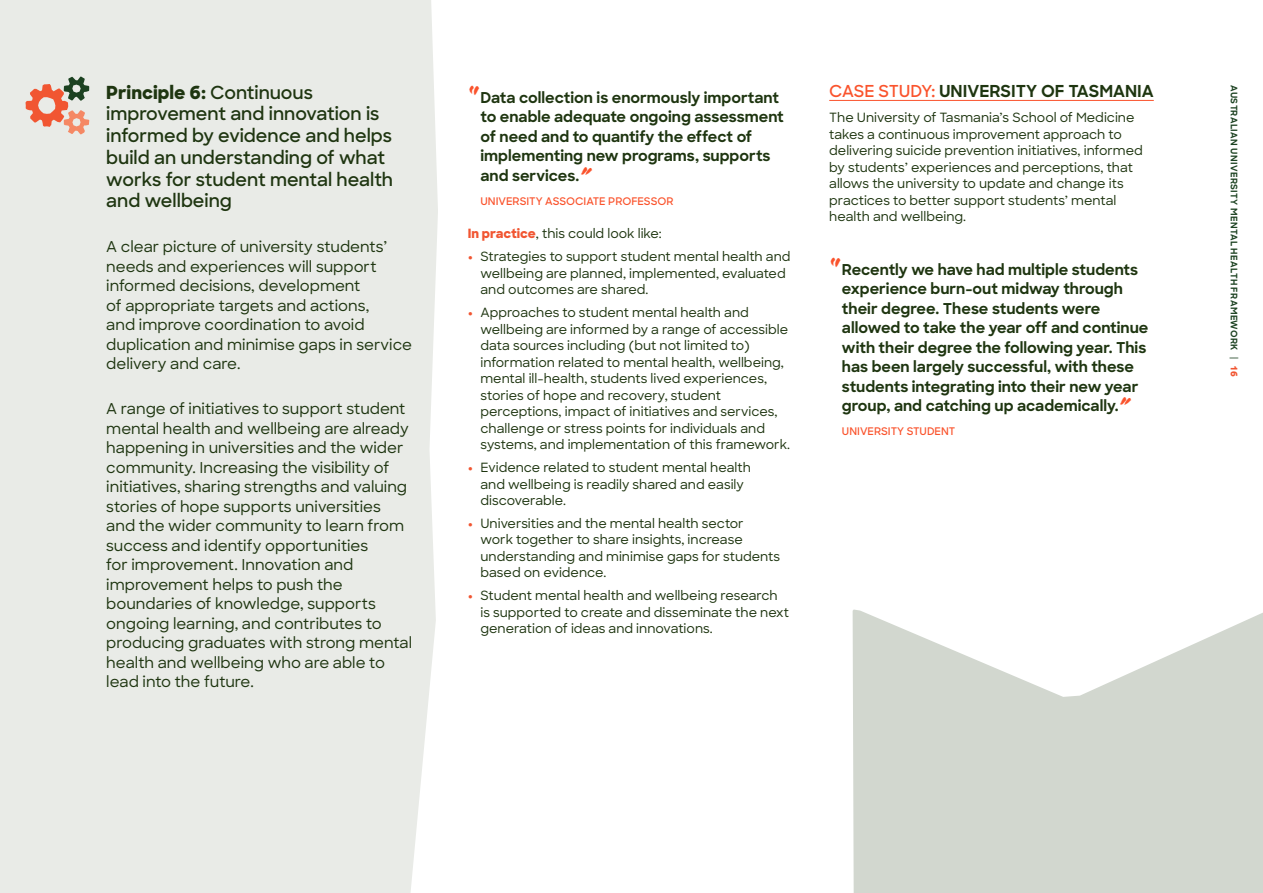
<style>
.page{position:relative;width:1263px;height:893px;background:#fff}
.page>*{position:absolute;margin:0;border:0;box-sizing:border-box;transform-origin:0 0}
.t1{font:600 18px/21.8px "Sharp Sans";color:#1e3510}
.t2{font:700 16.5px "Sharp Sans";color:#1e3510}
.t3{font:500 15px/19.5px "Sharp Sans";color:#1e3510}
.t4{font:700 15px/19.5px "Sharp Sans";color:#1e3510}
.t5{font:500 12.75px/16.5px "Sharp Sans";color:#1e3510}
.t6{font:600 10.5px "Sharp Sans";color:#fa532c}
.t7{font:700 9px "Sharp Sans";letter-spacing:.04em;color:#1c4221}
.s1{font-weight:800}
.s2{font-family:"Flood Std";font-weight:400;font-size:27px;color:#fa532c}
.s3{font-weight:800;color:#f15632}
.s4{font-weight:600;color:#fa532c}
.s5{font-weight:500}
</style>
<div class="page">
<div style="left:0;top:0;width:438px;height:893px;background:#e9ebe7"></div>
<hr style="left:829px;top:100px;width:325px;height:1px;background:#fa532c">
<svg style="left:853px;top:609px;width:410px;height:284px;fill:#d2d7cf"></svg>
<svg style="left:26px;top:77px;width:63px;height:57px;background:#d9ab99"></svg>
<h1 class="t1" style="left:106px;top:80px;width:288px"><span class="s1">Principle 6:</span> Continuous improvement and innovation is informed by evidence and helps build an understanding of what works for student mental health and wellbeing</h1>
<p class="t3" style="left:106px;top:236px;width:307px">A clear picture of university students’ needs and experiences will support informed decisions, development<br>of appropriate targets and actions,<br>and improve coordination to avoid duplication and minimise gaps in service delivery and care.</p>
<p class="t3" style="left:106px;top:398px;width:307px">A range of initiatives to support student mental health and wellbeing are already happening in universities and the wider community. Increasing the visibility of initiatives, sharing strengths and valuing stories of hope supports universities and the wider community to learn from success and identify opportunities<br>for improvement. Innovation and improvement helps to push the boundaries of knowledge, supports ongoing learning, and contributes to producing graduates with strong mental health and wellbeing who are able to lead into the future.</p>
<p class="t4" style="left:480px;top:87px;width:305px;text-indent:-13px"><span class="s2">“</span> Data collection is enormously important to enable adequate ongoing assessment of need and to quantify the effect of implementing new programs, supports and services.<span class="s2">”</span></p>
<p class="t6" style="left:480px;top:193px;width:194px">UNIVERSITY ASSOCIATE PROFESSOR</p>
<p class="t5" style="left:468px;top:225px;width:195px"><span class="s3">In practice</span>, this could look like:</p>
<p class="t5" style="left:480px;top:248px;width:311px;text-indent:-13px"><span class="s3">•</span> Strategies to support student mental health and wellbeing are planned, implemented, evaluated and outcomes are shared.</p>
<p class="t5" style="left:480px;top:304px;width:311px;text-indent:-13px"><span class="s3">•</span> Approaches to student mental health and wellbeing are informed by a range of accessible data sources including (but not limited to) information related to mental health, wellbeing, mental ill-health, students lived experiences, stories of hope and recovery, student perceptions, impact of initiatives and services, challenge or stress points for individuals and systems, and implementation of this framework.</p>
<p class="t5" style="left:480px;top:459px;width:272px;text-indent:-13px"><span class="s3">•</span> Evidence related to student mental health and wellbeing is readily shared and easily discoverable.</p>
<p class="t5" style="left:480px;top:514px;width:301px;text-indent:-13px"><span class="s3">•</span> Universities and the mental health sector<br>work together to share insights, increase understanding and minimise gaps for students based on evidence.</p>
<p class="t5" style="left:480px;top:587px;width:310px;text-indent:-13px"><span class="s3">•</span> Student mental health and wellbeing research is supported to create and disseminate the next generation of ideas and innovations.</p>
<p class="t2" style="left:829px;top:79px;width:326px"><span class="s4">CASE STUDY:</span> UNIVERSITY OF TASMANIA</p>
<p class="t5" style="left:829px;top:109px;width:315px">The University of Tasmania’s School of Medicine takes a continuous improvement approach to delivering suicide prevention initiatives, informed by students’ experiences and perceptions, that allows the university to update and change its practices to better support students’ mental health and wellbeing.</p>
<p class="t4" style="left:842px;top:259px;width:308px;text-indent:-13px"><span class="s2">“</span> Recently we have had multiple students experience burn-out midway through their degree. These students were allowed to take the year off and continue with their degree the following year. This has been largely successful, with these students integrating into their new year group, and catching up academically.<span class="s2">”</span></p>
<p class="t6" style="left:842px;top:424px;width:115px">UNIVERSITY STUDENT</p>
<p class="t7" style="left:1241px;top:85px;width:293px;rotate:90deg">AUSTRALIAN UNIVERSITY MENTAL HEALTH FRAMEWORK <span class="s5">|</span> <span class="s3">16</span></p>
</div>
